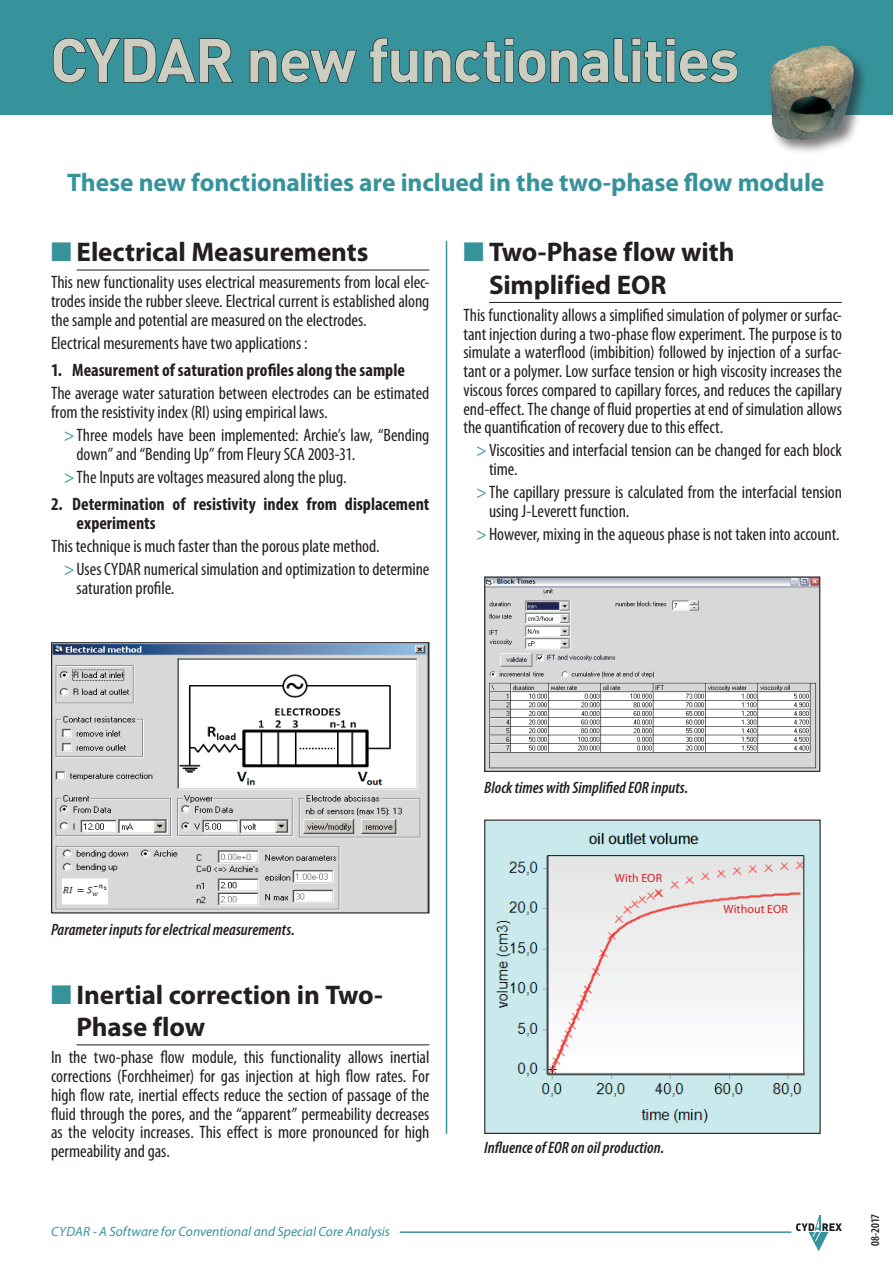
<style>
.page{position:relative;width:893px;height:1263px;background:#fff}
.page>*{position:absolute;margin:0;border:0;box-sizing:border-box;transform-origin:0 0}
.t1{font:700 60.75px "DIN";letter-spacing:-.03em;color:#cbcec1}
.t2{font:700 27px/32.4px "Myriad Pro";letter-spacing:-.005em;color:#231f20}
.t3{font:700 25.5px "Myriad Pro";letter-spacing:-.005em;color:#37939b}
.t4{font:condensed 18px/18.8px "Myriad Pro";letter-spacing:-.005em;color:#231f20}
.t5{font:700 condensed 18px/18.8px "Myriad Pro";color:#231f20}
.t6{font:italic 600 condensed 16.5px "Myriad Pro";color:#231f20}
.t7{font:italic 13.5px "Myriad Pro";letter-spacing:.005em;color:#37939b}
.t8{font:12px "Myriad Pro";letter-spacing:.01em;color:#d1232a}
.t9{font:600 condensed 12px "Myriad Pro";letter-spacing:-.005em;color:#231f20}
.s1{color:#37939b}
</style>
<div class="page">
<svg style="left:796px;top:1216px;width:46px;height:35px"></svg>
<hr style="left:400px;top:1231px;width:391px;height:2px;background:#37939b">
<div style="left:0;top:0;width:893px;height:115px;background:#37939b"></div>
<hr style="left:77px;top:270px;width:352px;height:1px;background:#231f20">
<hr style="left:77px;top:1044px;width:352px;height:1px;background:#231f20">
<hr style="left:489px;top:302px;width:353px;height:1px;background:#231f20">
<img style="left:53px;top:644px;width:374px;height:267px">
<div style="left:51px;top:642px;width:378px;height:271px;border:1px solid #231f20"></div>
<img style="left:486px;top:578px;width:332px;height:192px">
<div style="left:484px;top:576px;width:336px;height:196px;border:1px solid #231f20"></div>
<svg style="left:52px;top:38px;width:182px;height:46px"></svg>
<svg style="left:249px;top:49px;width:108px;height:35px"></svg>
<svg style="left:369px;top:37px;width:369px;height:47px"></svg>
<img style="left:486px;top:821px;width:333px;height:311px">
<div style="left:484px;top:819px;width:337px;height:315px;border:1px solid #231f20"></div>
<hr style="left:446px;top:241px;width:1px;height:893px;background:#37939b">
<div style="left:768px;top:43px;width:101px;height:112px;background:#231f20;opacity:.6"></div>
<img style="left:770px;top:46px;width:84px;height:94px">
<h1 class="t1" style="left:50px;top:20px;width:691px">CYDAR new functionalities</h1>
<h3 class="t3" style="left:67px;top:166px;width:759px">These new fonctionalities are inclued in the two-phase flow module</h3>
<h2 class="t2" style="left:51px;top:235px;width:319px"><span class="s1">■</span> Electrical Measurements</h2>
<p class="t4" style="left:51px;top:273px;width:380px;text-align:justify">This new functionality uses electrical measurements from local elec&shy;trodes inside the rubber sleeve. Electrical current is established along the sample and potential are measured on the electrodes.</p>
<p class="t4" style="left:51px;top:333px;width:258px">Electrical mesurements have two applications :</p>
<p class="t5" style="left:51px;top:360px;width:355px">1. Measurement of saturation profiles along the sample</p>
<p class="t4" style="left:51px;top:384px;width:380px">The average water saturation between electrodes can be estimated from the resistivity index (RI) using empirical laws.</p>
<p class="t4" style="left:77px;top:425px;width:354px;text-indent:-13px"><span class="s1">&gt;</span>Three models have been implemented: Archie’s law, “Bending down” and “Bending Up” from Fleury SCA 2003-31.</p>
<p class="t4" style="left:64px;top:467px;width:284px"><span class="s1">&gt;</span>The Inputs are voltages measured along the plug.</p>
<p class="t5" style="left:77px;top:494px;width:354px;text-indent:-26px">2. Determination of resistivity index from displacement experiments</p>
<p class="t4" style="left:64px;top:534px;width:367px;line-height:23px;text-indent:-13px">This technique is much faster than the porous plate method.<br><span class="s1">&gt;</span>Uses CYDAR numerical simulation and optimization to determine</p>
<p class="t4" style="left:77px;top:578px;width:99px">saturation profile.</p>
<h2 class="t2" style="left:489px;top:235px;width:247px;text-indent:-26px"><span class="s1">■</span> Two-Phase flow with<br>Simplified EOR</h2>
<p class="t4" style="left:463px;top:305px;width:380px;text-align:justify">This functionality allows a simplified simulation of polymer or surfac&shy;tant injection during a two-phase flow experiment. The purpose is to simulate a waterflood (imbibition) followed by injection of a surfac&shy;tant or a polymer. Low surface tension or high viscosity increases the viscous forces compared to capillary forces, and reduces the capillary end-effect. The change of fluid properties at end of simulation allows the quantification of recovery due to this effect.</p>
<p class="t4" style="left:489px;top:441px;width:354px;text-indent:-13px"><span class="s1">&gt;</span>Viscosities and interfacial tension can be changed for each block time.</p>
<p class="t4" style="left:489px;top:483px;width:354px;text-indent:-13px"><span class="s1">&gt;</span>The capillary pressure is calculated from the interfacial tension using J-Leverett function.</p>
<p class="t4" style="left:476px;top:524px;width:365px"><span class="s1">&gt;</span>However, mixing in the aqueous phase is not taken into account.</p>
<p class="t6" style="left:51px;top:921px;width:245px">Parameter inputs for electrical measurements.</p>
<h2 class="t2" style="left:77px;top:977px;width:308px;text-indent:-26px"><span class="s1">■</span> Inertial correction in Two-<br>Phase flow</h2>
<p class="t4" style="left:51px;top:1048px;width:380px;text-align:justify">In the two-phase flow module, this functionality allows inertial corrections (Forchheimer) for gas injection at high flow rates. For high flow rate, inertial effects reduce the section of passage of the fluid through the pores, and the “apparent” permeability decreases as the velocity increases. This effect is more pronounced for high permeability and gas.</p>
<p class="t7" style="left:51px;top:1223px;width:340px">CYDAR - A Software for Conventional and Special Core Analysis</p>
<p class="t6" style="left:484px;top:778px;width:206px">Block times with Simplified EOR inputs.</p>
<p class="t8" style="left:615px;top:870px;width:49px">With EOR</p>
<p class="t8" style="left:723px;top:902px;width:66px">Without EOR</p>
<p class="t6" style="left:484px;top:1139px;width:181px">Influence of EOR on oil production.</p>
<p class="t9" style="left:869px;top:1246px;width:33px;rotate:-90deg">08-2017</p>
</div>
